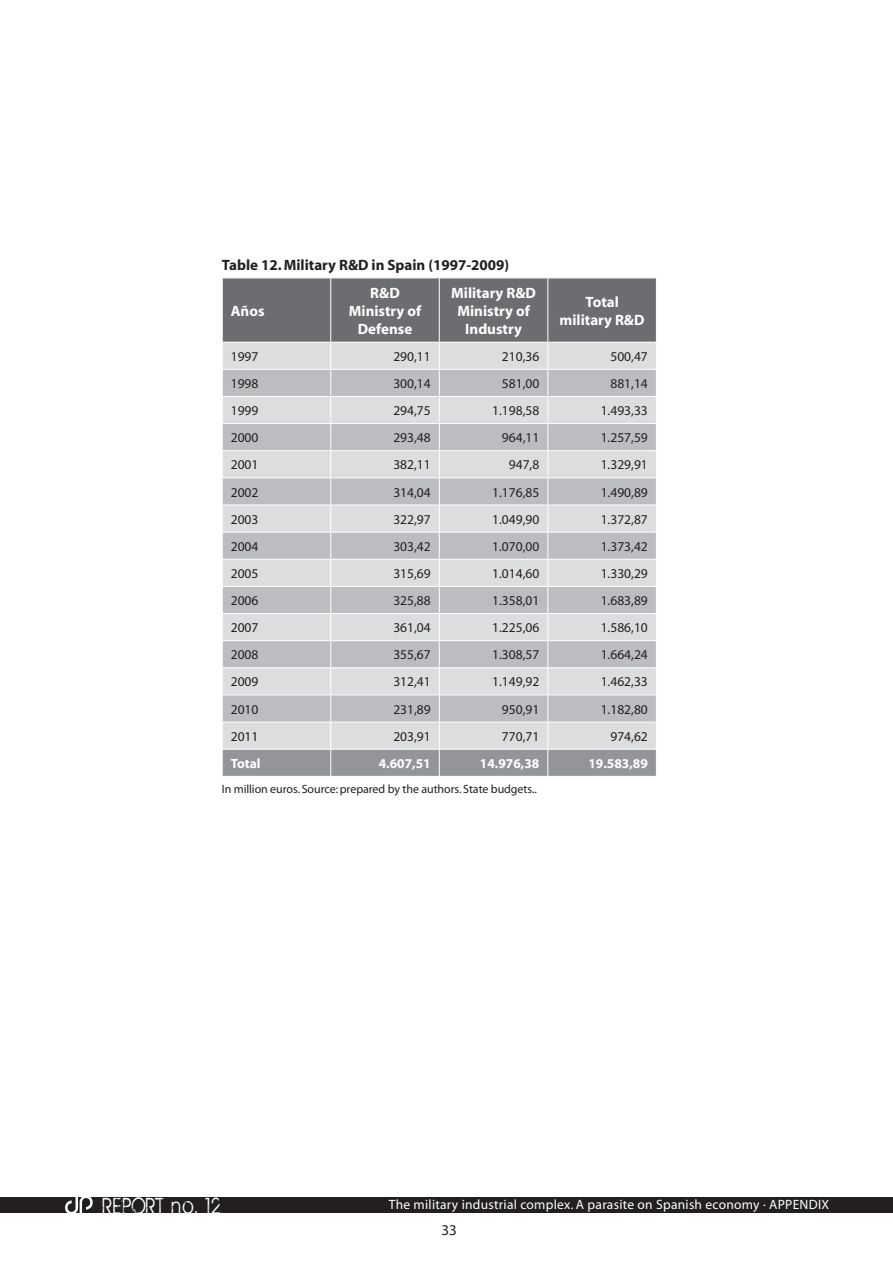
<style>
.page{position:relative;width:893px;height:1263px;background:#fff}
.page>*{position:absolute;margin:0;border:0;box-sizing:border-box;transform-origin:0 0}
.t1{font:25.2px "BIRTHOFAHERO";letter-spacing:.1em;color:#fff;scale:.83 1}
.t2{font:700 15px/18px "Myriad";color:#fff;text-align:center}
.t3{font:700 15px "Myriad";color:#231f20}
.t4{font:15px "Myriad";color:#231f20}
.t5{font:13.5px "Myriad";color:#231f20}
.t6{font:13.5px "Myriad";letter-spacing:.02em;color:#fff}
.t7{font:700 13.5px "Myriad";color:#fff}
.t8{font:12px "Myriad";letter-spacing:-.005em;color:#231f20}
</style>
<div class="page">
<div style="left:0;top:1197px;width:893px;height:16px;background:#231f20"></div>
<svg style="left:65px;top:1197px;width:28px;height:16px"></svg>
<svg style="left:222px;top:278px;width:435px;height:498px;background:#c0c1c3"></svg>
<p class="t3" style="left:222px;top:257px;width:289px">Table 12. Military R&amp;D in Spain (1997-2009)</p>
<p class="t2" style="left:231px;top:302px;width:35px">Años</p>
<p class="t2" style="left:349px;top:284px;width:74px">R&amp;D<br>Ministry of<br>Defense</p>
<p class="t2" style="left:451px;top:284px;width:86px">Military R&amp;D<br>Ministry of<br>Industry</p>
<p class="t2" style="left:560px;top:293px;width:86px">Total military R&amp;D</p>
<p class="t5" style="left:231px;top:350px;width:29px">1997</p>
<p class="t5" style="left:393px;top:350px;width:39px">290,11</p>
<p class="t5" style="left:502px;top:350px;width:39px">210,36</p>
<p class="t5" style="left:610px;top:350px;width:39px">500,47</p>
<p class="t5" style="left:231px;top:377px;width:29px">1998</p>
<p class="t5" style="left:393px;top:377px;width:39px">300,14</p>
<p class="t5" style="left:502px;top:377px;width:39px">581,00</p>
<p class="t5" style="left:610px;top:377px;width:39px">881,14</p>
<p class="t5" style="left:231px;top:404px;width:29px">1999</p>
<p class="t5" style="left:393px;top:404px;width:39px">294,75</p>
<p class="t5" style="left:492px;top:404px;width:49px">1.198,58</p>
<p class="t5" style="left:601px;top:404px;width:49px">1.493,33</p>
<p class="t5" style="left:231px;top:431px;width:29px">2000</p>
<p class="t5" style="left:393px;top:431px;width:39px">293,48</p>
<p class="t5" style="left:502px;top:431px;width:39px">964,11</p>
<p class="t5" style="left:601px;top:431px;width:49px">1.257,59</p>
<p class="t5" style="left:231px;top:458px;width:29px">2001</p>
<p class="t5" style="left:393px;top:458px;width:39px">382,11</p>
<p class="t5" style="left:509px;top:458px;width:32px">947,8</p>
<p class="t5" style="left:601px;top:458px;width:49px">1.329,91</p>
<p class="t5" style="left:231px;top:485px;width:29px">2002</p>
<p class="t5" style="left:393px;top:485px;width:39px">314,04</p>
<p class="t5" style="left:492px;top:485px;width:49px">1.176,85</p>
<p class="t5" style="left:601px;top:485px;width:49px">1.490,89</p>
<p class="t5" style="left:231px;top:512px;width:29px">2003</p>
<p class="t5" style="left:393px;top:512px;width:39px">322,97</p>
<p class="t5" style="left:492px;top:512px;width:49px">1.049,90</p>
<p class="t5" style="left:601px;top:512px;width:49px">1.372,87</p>
<p class="t5" style="left:231px;top:539px;width:29px">2004</p>
<p class="t5" style="left:393px;top:539px;width:39px">303,42</p>
<p class="t5" style="left:492px;top:539px;width:49px">1.070,00</p>
<p class="t5" style="left:601px;top:539px;width:49px">1.373,42</p>
<p class="t5" style="left:231px;top:567px;width:29px">2005</p>
<p class="t5" style="left:393px;top:567px;width:39px">315,69</p>
<p class="t5" style="left:492px;top:567px;width:49px">1.014,60</p>
<p class="t5" style="left:601px;top:567px;width:49px">1.330,29</p>
<p class="t5" style="left:231px;top:594px;width:29px">2006</p>
<p class="t5" style="left:393px;top:594px;width:39px">325,88</p>
<p class="t5" style="left:492px;top:594px;width:49px">1.358,01</p>
<p class="t5" style="left:601px;top:594px;width:49px">1.683,89</p>
<p class="t5" style="left:231px;top:621px;width:29px">2007</p>
<p class="t5" style="left:393px;top:621px;width:39px">361,04</p>
<p class="t5" style="left:492px;top:621px;width:49px">1.225,06</p>
<p class="t5" style="left:601px;top:621px;width:49px">1.586,10</p>
<p class="t5" style="left:231px;top:648px;width:29px">2008</p>
<p class="t5" style="left:393px;top:648px;width:39px">355,67</p>
<p class="t5" style="left:492px;top:648px;width:49px">1.308,57</p>
<p class="t5" style="left:601px;top:648px;width:49px">1.664,24</p>
<p class="t5" style="left:231px;top:675px;width:29px">2009</p>
<p class="t5" style="left:393px;top:675px;width:39px">312,41</p>
<p class="t5" style="left:492px;top:675px;width:49px">1.149,92</p>
<p class="t5" style="left:601px;top:675px;width:49px">1.462,33</p>
<p class="t5" style="left:231px;top:702px;width:29px">2010</p>
<p class="t5" style="left:393px;top:702px;width:39px">231,89</p>
<p class="t5" style="left:502px;top:702px;width:39px">950,91</p>
<p class="t5" style="left:601px;top:702px;width:49px">1.182,80</p>
<p class="t5" style="left:231px;top:729px;width:29px">2011</p>
<p class="t5" style="left:393px;top:729px;width:39px">203,91</p>
<p class="t5" style="left:502px;top:729px;width:39px">770,71</p>
<p class="t5" style="left:610px;top:729px;width:39px">974,62</p>
<p class="t7" style="left:231px;top:756px;width:31px">Total</p>
<p class="t7" style="left:379px;top:756px;width:53px">4.607,51</p>
<p class="t7" style="left:480px;top:756px;width:61px">14.976,38</p>
<p class="t7" style="left:588px;top:756px;width:61px">19.583,89</p>
<p class="t8" style="left:222px;top:783px;width:317px">In million euros. Source: prepared by the authors. State budgets..</p>
<h1 class="t1" style="left:103px;top:1192px;width:144px">REPORT no. 12</h1>
<p class="t6" style="left:389px;top:1198px;width:442px">The military industrial complex. A parasite on Spanish economy · APPENDIX</p>
<p class="t4" style="left:441px;top:1223px;width:17px">33</p>
</div>
